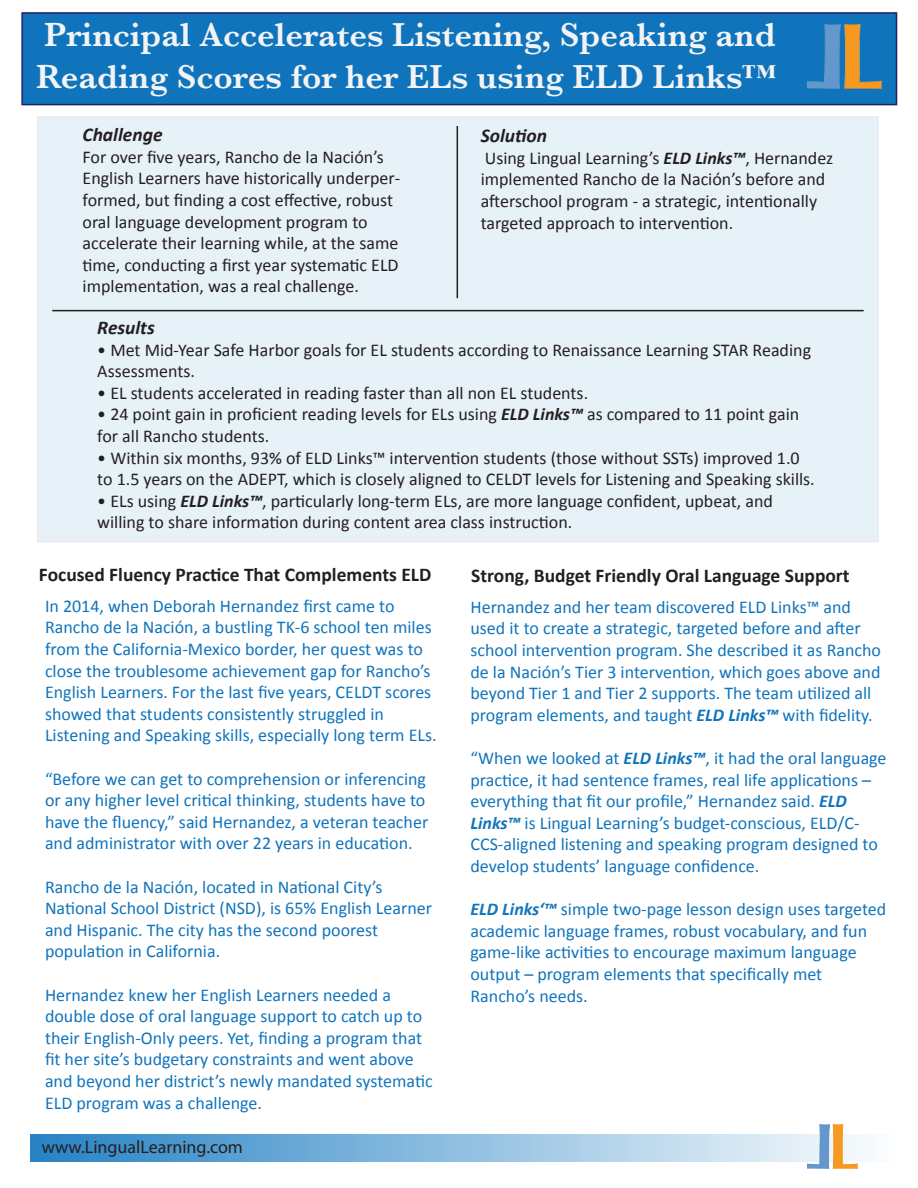
<style>
.page{position:relative;width:918px;height:1188px;background:#fff}
.page>*{position:absolute;margin:0;border:0;box-sizing:border-box;transform-origin:0 0}
.t1{font:600 34.5px/41.4px "Baskerville";color:#f2f3f4}
.t2{font:700 19.5px "Calibri";color:#231f20}
.t3{font:italic 700 19.5px "Calibri";color:#231f20}
.t4{font:18px/21.6px "Calibri";color:#1074bc}
.t5{font:18px/21.6px "Calibri";color:#231f20}
.t6{font:18px "Myriad Pro";color:#231f20}
.s1{font-weight:700;font-style:italic}
</style>
<div class="page">
<div style="left:21px;top:12px;width:876px;height:93px;background:#1074bc;border:2px solid #252161"></div>
<div style="left:37px;top:116px;width:842px;height:426px;background:#e7f1f8"></div>
<div style="left:30px;top:1134px;width:868px;height:28px;background:linear-gradient(to right,#2682c4,#fcfdfe)"></div>
<img style="left:807px;top:1125px;width:50px;height:43px">
<hr style="left:52px;top:310px;width:812px;height:1px;background:#231f20">
<hr style="left:457px;top:126px;width:1px;height:172px;background:#231f20">
<img style="left:807px;top:24px;width:74px;height:65px">
<h1 class="t1" style="left:36px;top:14px;width:741px">Principal Accelerates Listening, Speaking and<br>Reading Scores for her ELs using ELD Links™</h1>
<p class="t3" style="left:83px;top:122px;width:82px">Challenge</p>
<p class="t5" style="left:83px;top:146px;width:319px">For over five years, Rancho de la Nación’s English Learners have historically underper&shy;formed, but finding a cost effective, robust oral language development program to accelerate their learning while, at the same time, conducting a first year systematic ELD implementation, was a real challenge.</p>
<p class="t3" style="left:481px;top:123px;width:68px">Solution</p>
<p class="t5" style="left:481px;top:147px;width:354px">Using Lingual Learning’s <span class="s1">ELD Links™</span>, Hernandez implemented Rancho de la Nación’s before and afterschool program - a strategic, intentionally targeted approach to intervention.</p>
<p class="t3" style="left:97px;top:315px;width:59px">Results</p>
<p class="t5" style="left:97px;top:339px;width:715px">• Met Mid-Year Safe Harbor goals for EL students according to Renaissance Learning STAR Reading<br>Assessments.</p>
<p class="t5" style="left:97px;top:382px;width:492px">• EL students accelerated in reading faster than all non EL students.</p>
<p class="t5" style="left:97px;top:404px;width:703px">• 24 point gain in proficient reading levels for ELs using <span class="s1">ELD Links™</span> as compared to 11 point gain for all Rancho students.</p>
<p class="t5" style="left:97px;top:447px;width:719px">• Within six months, 93% of ELD Links™ intervention students (those without SSTs) improved 1.0 to 1.5 years on the ADEPT, which is closely aligned to CELDT levels for Listening and Speaking skills.</p>
<p class="t5" style="left:97px;top:490px;width:677px">• ELs using <span class="s1">ELD Links™</span>, particularly long-term ELs, are more language confident, upbeat, and willing to share information during content area class instruction.</p>
<p class="t2" style="left:39px;top:562px;width:394px">Focused Fluency Practice That Complements ELD</p>
<p class="t2" style="left:471px;top:563px;width:380px">Strong, Budget Friendly Oral Language Support</p>
<p class="t4" style="left:45px;top:595px;width:393px">In 2014, when Deborah Hernandez first came to Rancho de la Nación, a bustling TK-6 school ten miles from the California-Mexico border, her quest was to close the troublesome achievement gap for Rancho’s English Learners. For the last five years, CELDT scores showed that students consistently struggled in Listening and Speaking skills, especially long term ELs.</p>
<p class="t4" style="left:45px;top:768px;width:385px">“Before we can get to comprehension or inferencing or any higher level critical thinking, students have to have the fluency,” said Hernandez, a veteran teacher and administrator with over 22 years in education.</p>
<p class="t4" style="left:45px;top:876px;width:389px">Rancho de la Nación, located in National City’s National School District (NSD), is 65% English Learner and Hispanic. The city has the second poorest population in California.</p>
<p class="t4" style="left:45px;top:984px;width:389px">Hernandez knew her English Learners needed a double dose of oral language support to catch up to their English-Only peers. Yet, finding a program that fit her site’s budgetary constraints and went above and beyond her district’s newly mandated systematic ELD program was a challenge.</p>
<p class="t6" style="left:42px;top:1136px;width:203px">www.LingualLearning.com</p>
<p class="t4" style="left:471px;top:596px;width:412px">Hernandez and her team discovered ELD Links™ and used it to create a strategic, targeted before and after school intervention program. She described it as Rancho de la Nación’s Tier 3 intervention, which goes above and beyond Tier 1 and Tier 2 supports. The team utilized all program elements, and taught <span class="s1">ELD Links™</span> with fidelity.</p>
<p class="t4" style="left:471px;top:747px;width:418px">“When we looked at <span class="s1">ELD Links™</span>, it had the oral language practice, it had sentence frames, real life applications – everything that fit our profile,” Hernandez said. <span class="s1">ELD Links™</span> is Lingual Learning’s budget-conscious, ELD/C-CCS-aligned listening and speaking program designed to develop students’ language confidence.</p>
<p class="t4" style="left:471px;top:899px;width:417px"><span class="s1">ELD Links‘™</span> simple two-page lesson design uses targeted academic language frames, robust vocabulary, and fun game-like activities to encourage maximum language output – program elements that specifically met Rancho’s needs.</p>
</div>
